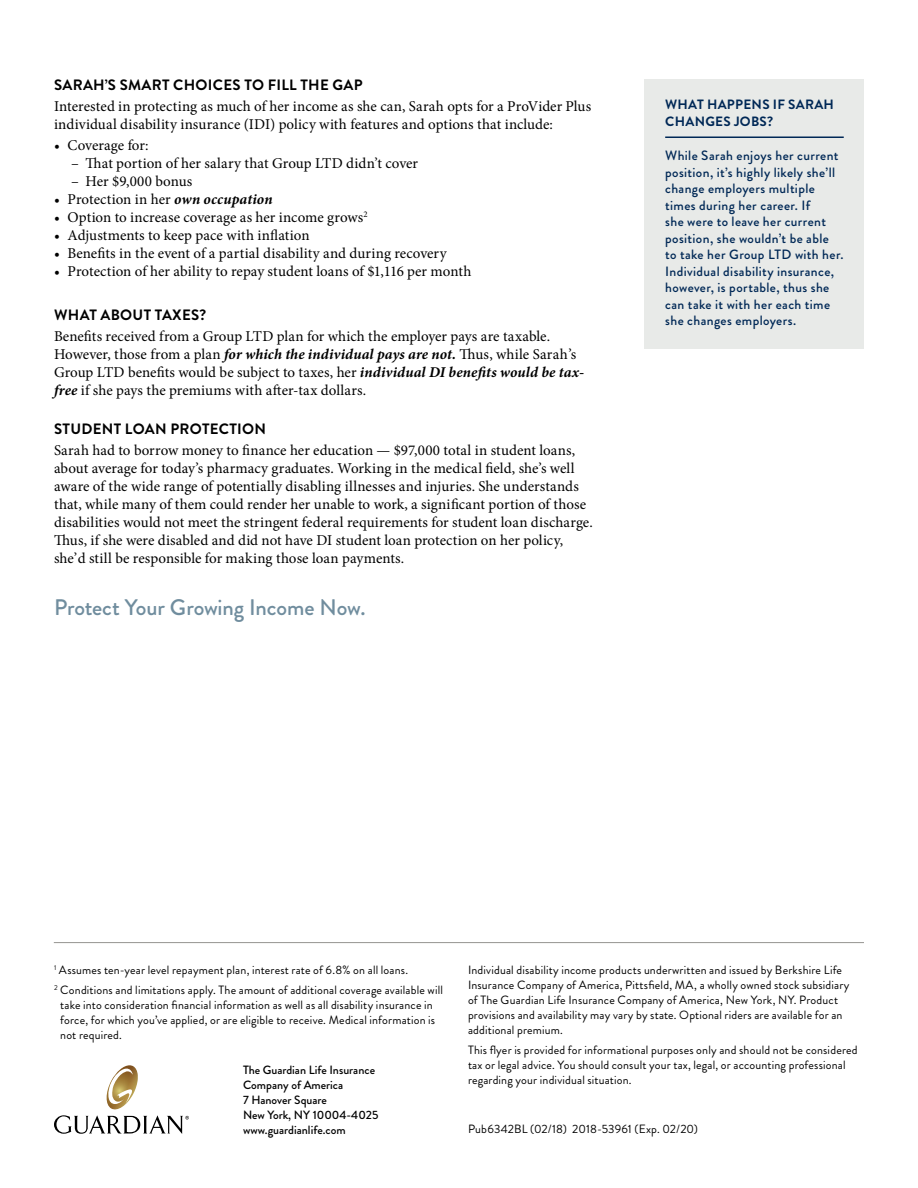
<style>
.page{position:relative;width:918px;height:1188px;background:#fff}
.page>*{position:absolute;margin:0;border:0;box-sizing:border-box;transform-origin:0 0}
.Subhead-A2{font:500 22.5px "Brandon Grotesque";letter-spacing:-.01em;color:#708d9e}
.Body{font:15px/18px "Minion Pro";color:#000}
.Body_Headline_10_12p{font:700 15px "Brandon Grotesque";letter-spacing:.02em;color:#000}
.Dash_Bullet_Body-las{font:15px "Minion Pro";color:#000}
.Sidebar_Header{font:500 13.5px/16.5px "Brandon Grotesque";letter-spacing:.03em;color:#002856}
.Sidebar_Headline_9_1{font:700 13.5px/16.5px "Brandon Grotesque";letter-spacing:.02em;color:#002856}
._23__B18-Back_Copy{font:12px/15px "Brandon Grotesque";letter-spacing:.015em;color:#000}
.Address_8_10pt{font:500 12px "Brandon Grotesque";color:#000}
.Pub_Number{font:12px "Brandon Grotesque";letter-spacing:.01em;color:#000}
.s1{font-weight:700;font-style:italic}
</style>
<div class="page">
<div style="left:645px;top:80px;width:219px;height:270px;background:#e8eae8"></div>
<hr style="left:665px;top:136px;width:179px;height:2px;background:#002856">
<hr style="left:54px;top:942px;width:810px;height:1px;background:#959491">
<img style="left:107px;top:1065px;width:31px;height:44px">
<svg style="left:107px;top:1068px;width:26px;height:36px"></svg>
<svg style="left:54px;top:1115px;width:135px;height:19px"></svg>
<p class="Body_Headline_10_12p" style="left:54px;top:74px;width:310px">SARAH’S SMART CHOICES TO FILL THE GAP</p>
<p class="Body" style="left:54px;top:98px;width:539px">Interested in protecting as much of her income as she can, Sarah opts for a ProVider Plus individual disability insurance (IDI) policy with features and options that include:</p>
<p class="Body" style="left:54px;top:137px;width:96px">• Coverage for:</p>
<p class="Dash_Bullet_Body-las" style="left:71px;top:154px;width:349px">– That portion of her salary that Group LTD didn’t cover</p>
<p class="Dash_Bullet_Body-las" style="left:71px;top:172px;width:123px">– Her $9,000 bonus</p>
<p class="Body" style="left:54px;top:191px;width:220px">• Protection in her <span class="s1">own occupation</span></p>
<p class="Body" style="left:54px;top:209px;width:315px">• Option to increase coverage as her income grows<sup>2</sup></p>
<p class="Body" style="left:54px;top:227px;width:257px">• Adjustments to keep pace with inflation</p>
<p class="Body" style="left:54px;top:245px;width:394px">• Benefits in the event of a partial disability and during recovery</p>
<p class="Body" style="left:54px;top:263px;width:419px">• Protection of her ability to repay student loans of $1,116 per month</p>
<p class="Body_Headline_10_12p" style="left:54px;top:305px;width:154px">WHAT ABOUT TAXES?</p>
<p class="Body" style="left:54px;top:328px;width:532px">Benefits received from a Group LTD plan for which the employer pays are taxable.<br>However, those from a plan <span class="s1">for which the individual pays are not.</span> Thus, while Sarah’s Group LTD benefits would be subject to taxes, her <span class="s1">individual DI benefits would be tax&shy;free</span> if she pays the premiums with after-tax dollars.</p>
<p class="Body_Headline_10_12p" style="left:54px;top:418px;width:214px">STUDENT LOAN PROTECTION</p>
<p class="Body" style="left:54px;top:441px;width:540px">Sarah had to borrow money to finance her education — $97,000 total in student loans, about average for today’s pharmacy graduates. Working in the medical field, she’s well aware of the wide range of potentially disabling illnesses and injuries. She understands that, while many of them could render her unable to work, a significant portion of those disabilities would not meet the stringent federal requirements for student loan discharge.<br>Thus, if she were disabled and did not have DI student loan protection on her policy, she’d still be responsible for making those loan payments.</p>
<p class="Subhead-A2" style="left:54px;top:592px;width:313px">Protect Your Growing Income Now.</p>
<p class="Sidebar_Headline_9_1" style="left:665px;top:97px;width:170px">WHAT HAPPENS IF SARAH<br>CHANGES JOBS?</p>
<p class="Sidebar_Header" style="left:665px;top:148px;width:180px">While Sarah enjoys her current position, it’s highly likely she’ll change employers multiple times during her career. If<br>she were to leave her current position, she wouldn’t be able to take her Group LTD with her.<br>Individual disability insurance, however, is portable, thus she can take it with her each time she changes employers.</p>
<p class="_23__B18-Back_Copy" style="left:54px;top:962px;width:356px"><sup>1</sup> Assumes ten-year level repayment plan, interest rate of 6.8% on all loans.</p>
<p class="_23__B18-Back_Copy" style="left:60px;top:982px;width:384px;text-indent:-6px"><sup>2</sup> Conditions and limitations apply. The amount of additional coverage available will take into consideration financial information as well as all disability insurance in force, for which you’ve applied, or are eligible to receive. Medical information is not required.</p>
<p class="Address_8_10pt" style="left:243px;top:1062px;width:134px">The Guardian Life Insurance</p>
<p class="Address_8_10pt" style="left:243px;top:1077px;width:102px">Company of America</p>
<p class="Address_8_10pt" style="left:243px;top:1092px;width:85px">7 Hanover Square</p>
<p class="Address_8_10pt" style="left:243px;top:1107px;width:137px">New York, NY 10004-4025</p>
<p class="Address_8_10pt" style="left:243px;top:1122px;width:104px">www.guardianlife.com</p>
<p class="_23__B18-Back_Copy" style="left:468px;top:962px;width:383px">Individual disability income products underwritten and issued by Berkshire Life Insurance Company of America, Pittsfield, MA, a wholly owned stock subsidiary of The Guardian Life Insurance Company of America, New York, NY. Product provisions and availability may vary by state. Optional riders are available for an additional premium.</p>
<p class="_23__B18-Back_Copy" style="left:468px;top:1042px;width:391px">This flyer is provided for informational purposes only and should not be considered tax or legal advice. You should consult your tax, legal, or accounting professional regarding your individual situation.</p>
<p class="Pub_Number" style="left:468px;top:1120px;width:232px">Pub6342BL (02/18) 2018-53961 (Exp. 02/20)</p>
</div>
